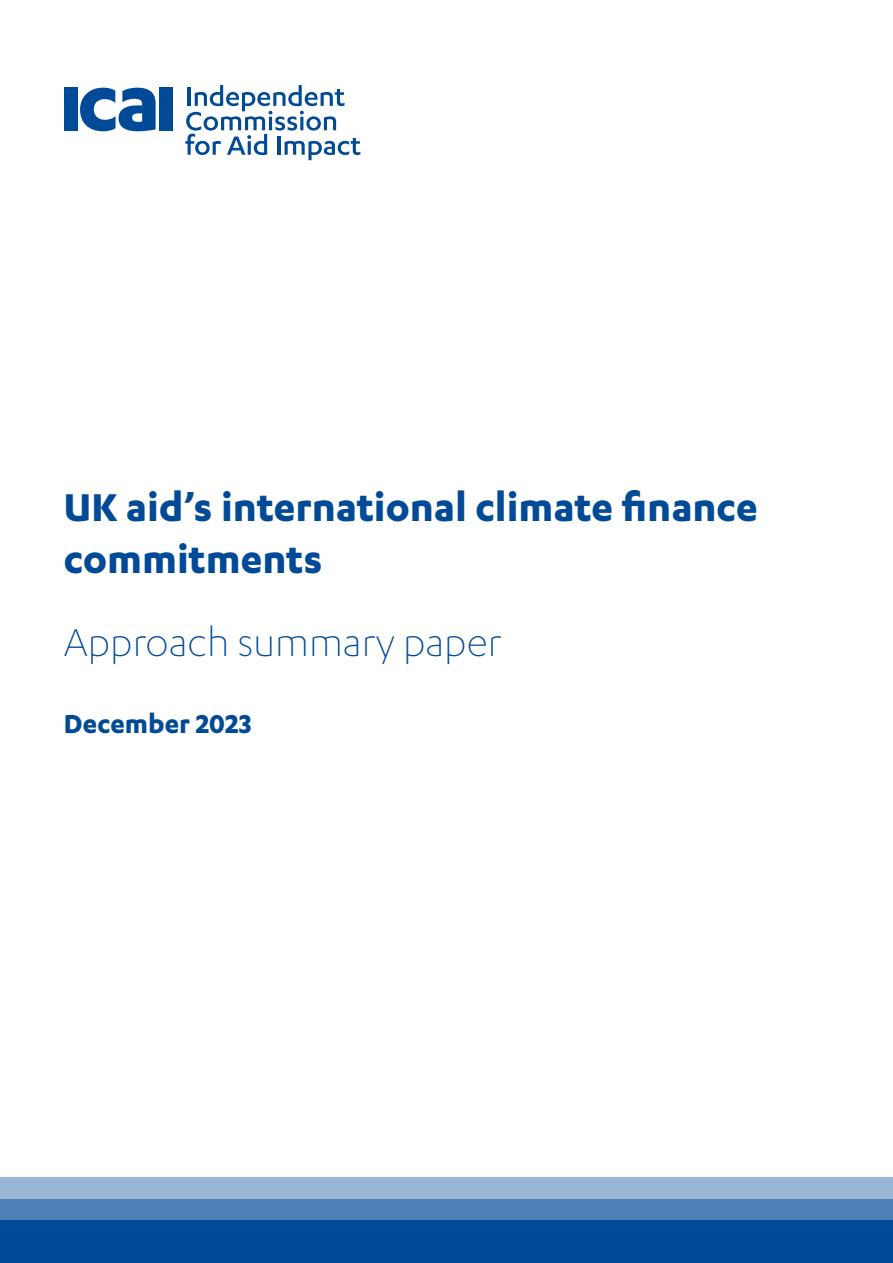
<style>
.page{position:relative;width:893px;height:1263px;background:#fff}
.page>*{position:absolute;margin:0;border:0;box-sizing:border-box;transform-origin:0 0}
.t1{font:700 45px/52.5px "Karbon";color:#004a97}
.t2{font:300 45px "Karbon";color:#004a97}
.t3{font:700 30px "Karbon";color:#004a97}
</style>
<div class="page">
<div style="left:64px;top:88px;width:13px;height:43px;background:#004a97"></div>
<svg style="left:80px;top:88px;width:76px;height:43px"></svg>
<div style="left:159px;top:88px;width:14px;height:43px;background:#004a97"></div>
<svg style="left:185px;top:85px;width:175px;height:75px"></svg>
<div style="left:0;top:1178px;width:893px;height:85px;background:#99b7d5"></div>
<div style="left:0;top:1199px;width:893px;height:64px;background:#4d80b6"></div>
<div style="left:0;top:1220px;width:893px;height:43px;background:#004a97"></div>
<p class="t1" style="left:64px;top:479px;width:695px">UK aid’s international climate finance commitments</p>
<p class="t2" style="left:64px;top:617px;width:439px">Approach summary paper</p>
<p class="t3" style="left:64px;top:706px;width:189px">December 2023</p>
</div>
